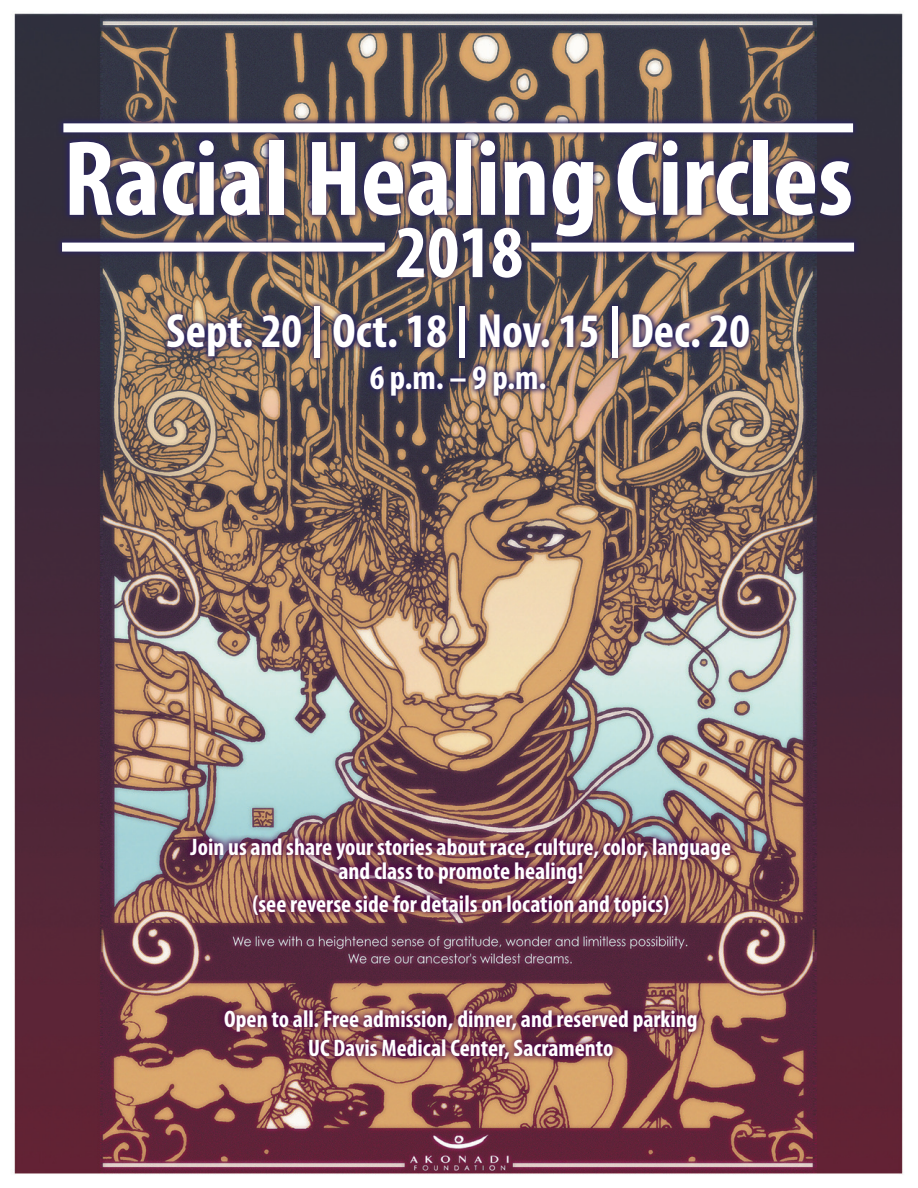
<style>
.page{position:relative;width:918px;height:1188px;background:#fff}
.page>*{position:absolute;margin:0;border:0;box-sizing:border-box;transform-origin:0 0}
.t1{font:700 condensed 108px "Myriad Pro";color:#fff}
.t2{font:700 condensed 75px "Myriad Pro";color:#fff}
.t3{font:700 condensed 48.3px "Myriad Pro";color:#fff}
.t4{font:700 condensed 34.5px "Myriad Pro";color:#fff}
.t5{font:700 condensed 24px "Myriad Pro";color:#fff}
.s1{font-weight:400;font-size:75.9px}
</style>
<div class="page">
<img style="left:14px;top:13px;width:889px;height:1162px">
<svg style="left:160px;top:299px;width:676px;height:164px;background:#79635c"></svg>
<svg style="left:56px;top:116px;width:847px;height:160px;background:#493f56"></svg>
<div style="left:63px;top:123px;width:790px;height:9px;background:#fff"></div>
<svg style="left:54px;top:235px;width:334px;height:53px;background:#5e5253"></svg>
<div style="left:62px;top:243px;width:323px;height:9px;background:#fff"></div>
<div style="left:388px;top:218px;width:242px;height:113px;background:#2b2560;opacity:.9"></div>
<svg style="left:524px;top:235px;width:366px;height:53px;background:#5c4f51"></svg>
<div style="left:531px;top:243px;width:323px;height:9px;background:#fff"></div>
<div style="left:181px;top:829px;width:711px;height:262px;background:#4b0048;opacity:.9"></div>
<p class="t1" style="left:63px;top:111px;width:791px">Racial Healing Circles</p>
<p class="t2" style="left:395px;top:205px;width:129px">2018</p>
<p class="t3" style="left:166px;top:301px;width:585px">Sept. 20 <span class="s1">I</span> Oct. 18 <span class="s1">I</span> Nov. 15 <span class="s1">I</span> Dec. 20</p>
<p class="t4" style="left:370px;top:356px;width:178px">6 p.m. – 9 p.m.</p>
<p class="t5" style="left:191px;top:832px;width:542px">Join us and share your stories about race, culture, color, language</p>
<p class="t5" style="left:338px;top:856px;width:246px">and class to promote healing!</p>
<p class="t5" style="left:252px;top:889px;width:418px">(see reverse side for details on location and topics)</p>
<p class="t5" style="left:224px;top:1004px;width:475px">Open to all. Free admission, dinner, and reserved parking</p>
<p class="t5" style="left:308px;top:1033px;width:307px">UC Davis Medical Center, Sacramento</p>
</div>
